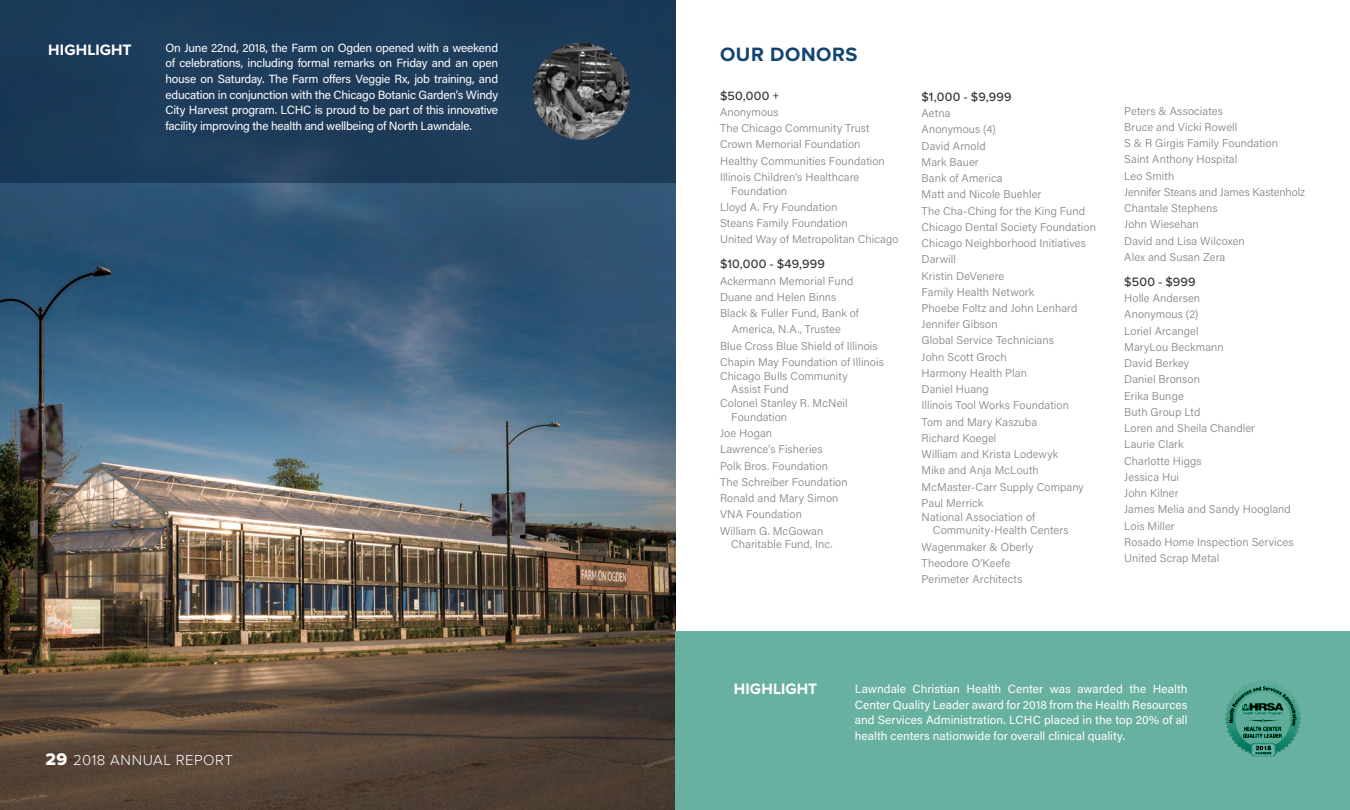
<style>
.page{position:relative;width:1350px;height:810px;background:#fff}
.page>*{position:absolute;margin:0;border:0;box-sizing:border-box;transform-origin:0 0}
.t1{font:700 20px "Proxima Nova";letter-spacing:.03em;color:#124471}
.t2{font:700 15.62px "Proxima Nova";letter-spacing:.01em;color:#fff}
.t3{font:300 15px "Proxima Nova";letter-spacing:.035em;color:#fff}
.t4{font:500 12.5px "Proxima Nova";letter-spacing:.015em;color:#363636}
.t5{font:11.88px/15.6px "Acumin Pro";letter-spacing:-.005em;color:#fff;text-align:justify}
.t6{font:300 11.25px/16.2px "Acumin Pro";letter-spacing:.01em;color:#808285}
.s1{font-family:"Proxima Nova Extrabld";font-weight:400;font-size:17.5px}
</style>
<div class="page">
<img style="left:0;top:183px;width:676px;height:627px">
<div style="left:675px;top:631px;width:675px;height:179px;background:#68b0a0"></div>
<img style="left:1225px;top:680px;width:76px;height:76px">
<div style="left:0;top:0;width:676px;height:183px;background:#1d3c59"></div>
<img style="left:533px;top:43px;width:97px;height:97px;border-radius:48px">
<h2 class="t2" style="left:48px;top:38px;width:85px">HIGHLIGHT</h2>
<p class="t5" style="left:165px;top:39px;width:334px">On June 22nd, 2018, the Farm on Ogden opened with a weekend of celebrations, including formal remarks on Friday and an open house on Saturday. The Farm offers Veggie Rx, job training, and education in conjunction with the Chicago Botanic Garden’s Windy City Harvest program. LCHC is proud to be part of this innovative facility improving the health and wellbeing of North Lawndale.</p>
<h3 class="t3" style="left:45px;top:749px;width:189px"><span class="s1">29</span> 2018 ANNUAL REPORT</h3>
<h1 class="t1" style="left:720px;top:39px;width:139px">OUR DONORS</h1>
<p class="t4" style="left:720px;top:86px;width:61px">$50,000 +</p>
<p class="t6" style="left:720px;top:103px;width:166px">Anonymous<br>The Chicago Community Trust<br>Crown Memorial Foundation<br>Healthy Communities Foundation<br>Illinois Children’s Healthcare</p>
<p class="t6" style="left:720px;top:182px;width:180px;text-indent:11px">Foundation<br>Lloyd A. Fry Foundation<br>Steans Family Foundation<br>United Way of Metropolitan Chicago</p>
<p class="t4" style="left:720px;top:255px;width:107px">$10,000 - $49,999</p>
<p class="t6" style="left:720px;top:272px;width:135px">Ackermann Memorial Fund</p>
<p class="t6" style="left:720px;top:288px;width:118px">Duane and Helen Binns</p>
<p class="t6" style="left:720px;top:305px;width:140px">Black &amp; Fuller Fund, Bank of</p>
<p class="t6" style="left:732px;top:321px;width:111px">America, N.A., Trustee</p>
<p class="t6" style="left:720px;top:337px;width:159px">Blue Cross Blue Shield of Illinois</p>
<p class="t6" style="left:720px;top:353px;width:165px">Chapin May Foundation of Illinois</p>
<p class="t6" style="left:720px;top:367px;width:129px">Chicago Bulls Community</p>
<p class="t6" style="left:731px;top:381px;width:59px">Assist Fund</p>
<p class="t6" style="left:720px;top:395px;width:129px">Colonel Stanley R. McNeil</p>
<p class="t6" style="left:731px;top:408px;width:57px">Foundation</p>
<p class="t6" style="left:720px;top:425px;width:129px">Joe Hogan<br>Lawrence’s Fisheries<br>Polk Bros. Foundation<br>The Schreiber Foundation<br>Ronald and Mary Simon<br>VNA Foundation<br>William G. McGowan</p>
<p class="t6" style="left:731px;top:536px;width:103px">Charitable Fund, Inc.</p>
<p class="t4" style="left:922px;top:87px;width:92px">$1,000 - $9,999</p>
<p class="t6" style="left:922px;top:105px;width:176px">Aetna<br>Anonymous (4)<br>David Arnold<br>Mark Bauer<br>Bank of America<br>Matt and Nicole Buehler<br>The Cha-Ching for the King Fund<br>Chicago Dental Society Foundation<br>Chicago Neighborhood Initiatives<br>Darwill<br>Kristin DeVenere<br>Family Health Network<br>Phoebe Foltz and John Lenhard<br>Jennifer Gibson<br>Global Service Technicians<br>John Scott Groch<br>Harmony Health Plan<br>Daniel Huang<br>Illinois Tool Works Foundation<br>Tom and Mary Kaszuba<br>Richard Koegel<br>William and Krista Lodewyk<br>Mike and Anja McLouth<br>McMaster-Carr Supply Company<br>Paul Merrick</p>
<p class="t6" style="left:933px;top:509px;width:137px;line-height:13.8px;text-indent:-11px">National Association of<br>Community-Health Centers</p>
<p class="t6" style="left:922px;top:538px;width:113px">Wagenmaker &amp; Oberly<br>Theodore O’Keefe<br>Perimeter Architects</p>
<p class="t6" style="left:1124px;top:102px;width:182px">Peters &amp; Associates<br>Bruce and Vicki Rowell<br>S &amp; R Girgis Family Foundation<br>Saint Anthony Hospital<br>Leo Smith<br>Jennifer Steans and James Kastenholz<br>Chantale Stephens<br>John Wiesehan<br>David and Lisa Wilcoxen<br>Alex and Susan Zera</p>
<p class="t4" style="left:1124px;top:272px;width:73px">$500 - $999</p>
<p class="t6" style="left:1124px;top:290px;width:171px">Holle Andersen<br>Anonymous (2)<br>Loriel Arcangel<br>MaryLou Beckmann<br>David Berkey<br>Daniel Bronson<br>Erika Bunge<br>Buth Group Ltd<br>Loren and Sheila Chandler<br>Laurie Clark<br>Charlotte Higgs<br>Jessica Hui<br>John Kilner<br>James Melia and Sandy Hoogland<br>Lois Miller<br>Rosado Home Inspection Services<br>United Scrap Metal</p>
<h2 class="t2" style="left:734px;top:677px;width:85px">HIGHLIGHT</h2>
<p class="t5" style="left:855px;top:681px;width:334px">Lawndale Christian Health Center was awarded the Health Center Quality Leader award for 2018 from the Health Resources and Services Administration. LCHC placed in the top 20% of all health centers nationwide for overall clinical quality.</p>
</div>
